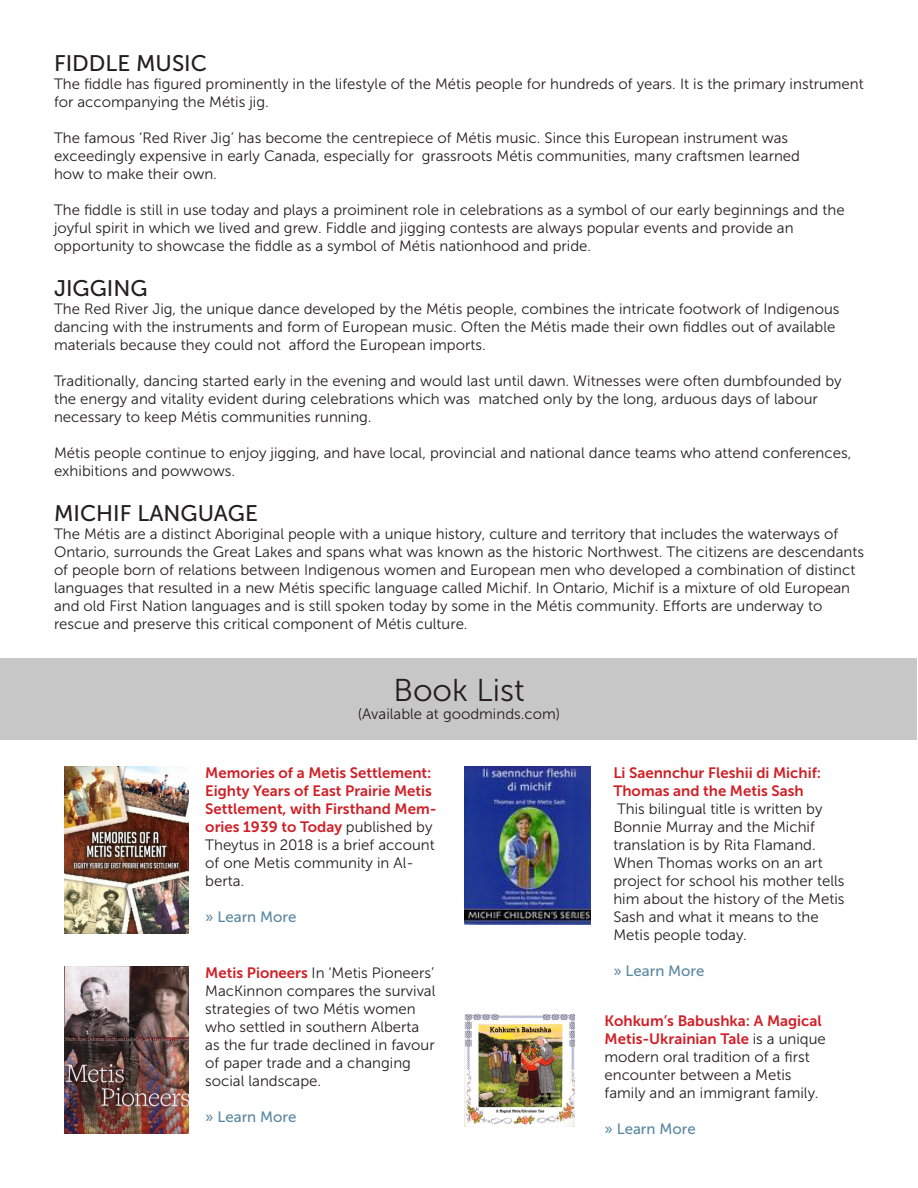
<style>
.page{position:relative;width:918px;height:1188px;background:#fff}
.page>*{position:absolute;margin:0;border:0;box-sizing:border-box;transform-origin:0 0}
.t1{font:31.5px "Museo Sans 300";color:#231f20}
.t2{font:22.5px "Museo Sans 500";color:#231f20}
.t3{font:15px/18px "Museo Sans 300";color:#231f20}
.t4{font:15px/18px "Museo Sans 700";color:#d02027}
.t5{font:15px "Museo Sans 500";color:#5b88a1}
.s1{font-family:"Museo Sans 300";color:#231f20}
.s2{font-family:"Museo Sans 700";color:#d02027}
</style>
<div class="page">
<img style="left:464px;top:767px;width:126px;height:157px">
<div style="left:0;top:658px;width:917px;height:82px;background:#c8c7c7"></div>
<img style="left:464px;top:1015px;width:111px;height:112px">
<img style="left:65px;top:767px;width:124px;height:167px">
<img style="left:65px;top:967px;width:124px;height:167px">
<p class="t2" style="left:54px;top:51px;width:155px">FIDDLE MUSIC</p>
<p class="t3" style="left:54px;top:75px;width:811px">The fiddle has figured prominently in the lifestyle of the Métis people for hundreds of years. It is the primary instrument for accompanying the Métis jig.</p>
<p class="t3" style="left:54px;top:129px;width:736px">The famous ‘Red River Jig’ has become the centrepiece of Métis music. Since this European instrument was</p>
<p class="t3" style="left:54px;top:147px;width:748px">exceedingly expensive in early Canada, especially for grassroots Métis communities, many craftsmen learned</p>
<p class="t3" style="left:54px;top:165px;width:164px">how to make their own.</p>
<p class="t3" style="left:54px;top:201px;width:792px">The fiddle is still in use today and plays a proiminent role in celebrations as a symbol of our early beginnings and the joyful spirit in which we lived and grew. Fiddle and jigging contests are always popular events and provide an</p>
<p class="t3" style="left:54px;top:237px;width:539px">opportunity to showcase the fiddle as a symbol of Métis nationhood and pride.</p>
<p class="t2" style="left:54px;top:276px;width:95px">JIGGING</p>
<p class="t3" style="left:54px;top:300px;width:787px">The Red River Jig, the unique dance developed by the Métis people, combines the intricate footwork of Indigenous dancing with the instruments and form of European music. Often the Métis made their own fiddles out of available materials because they could not afford the European imports.</p>
<p class="t3" style="left:54px;top:372px;width:789px">Traditionally, dancing started early in the evening and would last until dawn. Witnesses were often dumbfounded by the energy and vitality evident during celebrations which was matched only by the long, arduous days of labour</p>
<p class="t3" style="left:54px;top:408px;width:319px">necessary to keep Métis communities running.</p>
<p class="t3" style="left:54px;top:444px;width:799px">Métis people continue to enjoy jigging, and have local, provincial and national dance teams who attend conferences, exhibitions and powwows.</p>
<p class="t2" style="left:54px;top:501px;width:205px">MICHIF LANGUAGE</p>
<p class="t3" style="left:54px;top:525px;width:812px">The Métis are a distinct Aboriginal people with a unique history, culture and territory that includes the waterways of Ontario, surrounds the Great Lakes and spans what was known as the historic Northwest. The citizens are descendants of people born of relations between Indigenous women and European men who developed a combination of distinct languages that resulted in a new Métis specific language called Michif. In Ontario, Michif is a mixture of old European and old First Nation languages and is still spoken today by some in the Métis community. Efforts are underway to</p>
<p class="t3" style="left:54px;top:615px;width:415px">rescue and preserve this critical component of Métis culture.</p>
<p class="t1" style="left:393px;top:673px;width:133px">Book List</p>
<p class="t3" style="left:358px;top:705px;width:204px">(Available at goodminds.com)</p>
<p class="t4" style="left:205px;top:764px;width:233px">Memories of a Metis Settlement:<br>Eighty Years of East Prairie Metis<br>Settlement, with Firsthand Mem&shy;ories 1939 to Today <span class="s1">published by<br>Theytus in 2018 is a brief account of one Metis community in Al&shy;berta.</span></p>
<p class="t5" style="left:205px;top:909px;width:93px">» Learn More</p>
<p class="t3" style="left:205px;top:964px;width:232px"><span class="s2">Metis Pioneers</span> In ‘Metis Pioneers’<br>MacKinnon compares the survival strategies of two Métis women who settled in southern Alberta as the fur trade declined in favour of paper trade and a changing social landscape.</p>
<p class="t5" style="left:205px;top:1109px;width:93px">» Learn More</p>
<p class="t4" style="left:613px;top:764px;width:209px">Li Saennchur Fleshii di Michif:<br>Thomas and the Metis Sash</p>
<p class="t3" style="left:613px;top:800px;width:233px">This bilingual title is written by<br>Bonnie Murray and the Michif translation is by Rita Flamand.<br>When Thomas works on an art project for school his mother tells him about the history of the Metis<br>Sash and what it means to the<br>Metis people today.</p>
<p class="t5" style="left:613px;top:963px;width:93px">» Learn More</p>
<p class="t3" style="left:605px;top:1012px;width:223px"><span class="s2">Kohkum’s Babushka: A Magical<br>Metis-Ukrainian Tale</span> is a unique modern oral tradition of a first encounter between a Metis</p>
<p class="t3" style="left:605px;top:1084px;width:215px">family and an immigrant family.</p>
<p class="t5" style="left:605px;top:1120px;width:93px">» Learn More</p>
</div>
